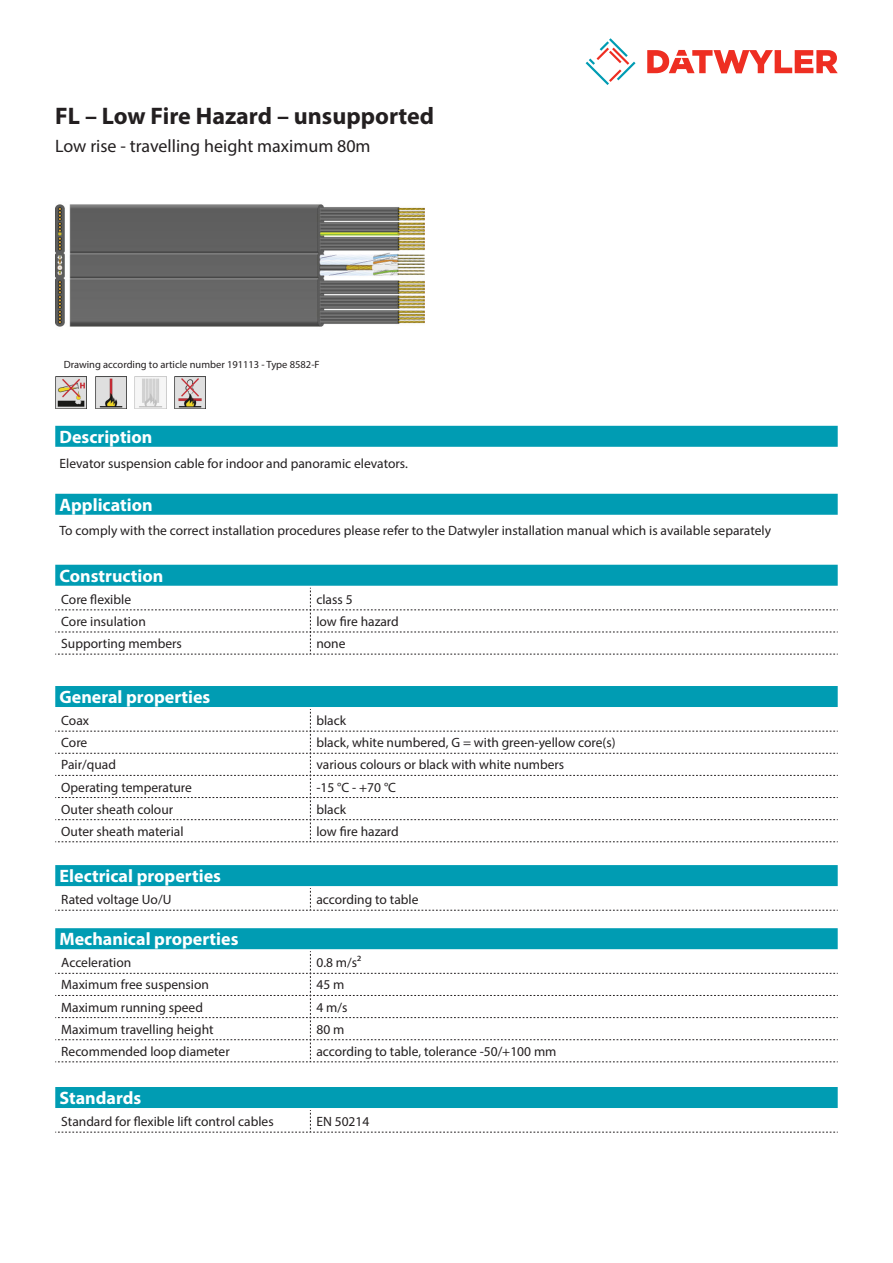
<style>
.page{position:relative;width:893px;height:1263px;background:#fff}
.page>*{position:absolute;margin:0;border:0;box-sizing:border-box;transform-origin:0 0}
.Product_Head{font:700 24px "Myriad Pro";color:#231f20}
.Standard_Head_Proper{font:700 18px "Myriad Pro";color:#fff}
.SubHead{font:18px "Myriad Pro";color:#231f20}
.myriad_light_propert{font:13.5px "Myriad Pro";color:#231f20}
.Standard_text{font:13.5px "Myriad Pro";color:#231f20}
.imagetext{font:10.5px "Myriad Pro";color:#231f20}
</style>
<div class="page">
<svg style="left:586px;top:38px;width:49px;height:47px"></svg>
<svg style="left:647px;top:50px;width:191px;height:23px"></svg>
<div style="left:55px;top:1087px;width:783px;height:21px;background:#009cb3"></div>
<svg style="left:55px;top:1110px;width:783px;height:23px"></svg>
<div style="left:55px;top:565px;width:783px;height:21px;background:#009cb3"></div>
<svg style="left:55px;top:588px;width:783px;height:67px"></svg>
<img style="left:55px;top:204px;width:369px;height:123px">
<div style="left:55px;top:426px;width:783px;height:21px;background:#009cb3"></div>
<img style="left:174px;top:377px;width:32px;height:31px">
<img style="left:135px;top:377px;width:31px;height:31px">
<img style="left:95px;top:377px;width:31px;height:31px">
<img style="left:55px;top:377px;width:32px;height:31px">
<div style="left:55px;top:494px;width:783px;height:21px;background:#009cb3"></div>
<div style="left:55px;top:686px;width:783px;height:21px;background:#009cb3"></div>
<svg style="left:55px;top:709px;width:783px;height:133px"></svg>
<div style="left:55px;top:928px;width:783px;height:21px;background:#009cb3"></div>
<svg style="left:55px;top:951px;width:783px;height:111px"></svg>
<div style="left:55px;top:865px;width:783px;height:21px;background:#009cb3"></div>
<svg style="left:55px;top:888px;width:783px;height:23px"></svg>
<p class="Product_Head" style="left:55px;top:101px;width:380px">FL – Low Fire Hazard – unsupported</p>
<p class="SubHead" style="left:55px;top:135px;width:317px">Low rise - travelling height maximum 80m</p>
<p class="imagetext" style="left:64px;top:358px;width:257px">Drawing according to article number 191113 - Type 8582-F</p>
<p class="Standard_Head_Proper" style="left:60px;top:425px;width:94px">Description</p>
<p class="Standard_text" style="left:60px;top:455px;width:350px">Elevator suspension cable for indoor and panoramic elevators.</p>
<p class="Standard_Head_Proper" style="left:60px;top:493px;width:95px">Application</p>
<p class="Standard_text" style="left:60px;top:523px;width:713px">To comply with the correct installation procedures please refer to the Datwyler installation manual which is available separately</p>
<p class="Standard_Head_Proper" style="left:60px;top:564px;width:105px">Construction</p>
<p class="myriad_light_propert" style="left:61px;top:591px;width:71px">Core flexible</p>
<p class="myriad_light_propert" style="left:316px;top:591px;width:38px">class 5</p>
<p class="myriad_light_propert" style="left:61px;top:613px;width:86px">Core insulation</p>
<p class="myriad_light_propert" style="left:316px;top:613px;width:84px">low fire hazard</p>
<p class="myriad_light_propert" style="left:61px;top:635px;width:122px">Supporting members</p>
<p class="myriad_light_propert" style="left:316px;top:635px;width:31px">none</p>
<p class="Standard_Head_Proper" style="left:60px;top:685px;width:152px">General properties</p>
<p class="myriad_light_propert" style="left:61px;top:712px;width:29px">Coax</p>
<p class="myriad_light_propert" style="left:316px;top:712px;width:31px">black</p>
<p class="myriad_light_propert" style="left:61px;top:734px;width:28px">Core</p>
<p class="myriad_light_propert" style="left:316px;top:734px;width:301px">black, white numbered, G = with green-yellow core(s)</p>
<p class="myriad_light_propert" style="left:61px;top:756px;width:56px">Pair/quad</p>
<p class="myriad_light_propert" style="left:316px;top:756px;width:249px">various colours or black with white numbers</p>
<p class="myriad_light_propert" style="left:61px;top:779px;width:132px">Operating temperature</p>
<p class="myriad_light_propert" style="left:316px;top:779px;width:81px">-15 °C - +70 °C</p>
<p class="myriad_light_propert" style="left:61px;top:801px;width:113px">Outer sheath colour</p>
<p class="myriad_light_propert" style="left:316px;top:801px;width:31px">black</p>
<p class="myriad_light_propert" style="left:61px;top:823px;width:124px">Outer sheath material</p>
<p class="myriad_light_propert" style="left:316px;top:823px;width:84px">low fire hazard</p>
<p class="Standard_Head_Proper" style="left:60px;top:864px;width:163px">Electrical properties</p>
<p class="myriad_light_propert" style="left:61px;top:891px;width:112px">Rated voltage Uo/U</p>
<p class="myriad_light_propert" style="left:316px;top:891px;width:104px">according to table</p>
<p class="Standard_Head_Proper" style="left:60px;top:927px;width:180px">Mechanical properties</p>
<p class="myriad_light_propert" style="left:61px;top:954px;width:72px">Acceleration</p>
<p class="myriad_light_propert" style="left:316px;top:954px;width:46px">0.8 m/s²</p>
<p class="myriad_light_propert" style="left:61px;top:976px;width:149px">Maximum free suspension</p>
<p class="myriad_light_propert" style="left:316px;top:976px;width:29px">45 m</p>
<p class="myriad_light_propert" style="left:61px;top:999px;width:143px">Maximum running speed</p>
<p class="myriad_light_propert" style="left:316px;top:999px;width:33px">4 m/s</p>
<p class="myriad_light_propert" style="left:61px;top:1021px;width:154px">Maximum travelling height</p>
<p class="myriad_light_propert" style="left:316px;top:1021px;width:29px">80 m</p>
<p class="myriad_light_propert" style="left:61px;top:1043px;width:170px">Recommended loop diameter</p>
<p class="myriad_light_propert" style="left:316px;top:1043px;width:242px">according to table, tolerance -50/+100 mm</p>
<p class="Standard_Head_Proper" style="left:60px;top:1086px;width:83px">Standards</p>
<p class="myriad_light_propert" style="left:61px;top:1113px;width:214px">Standard for flexible lift control cables</p>
<p class="myriad_light_propert" style="left:316px;top:1113px;width:55px">EN 50214</p>
</div>
